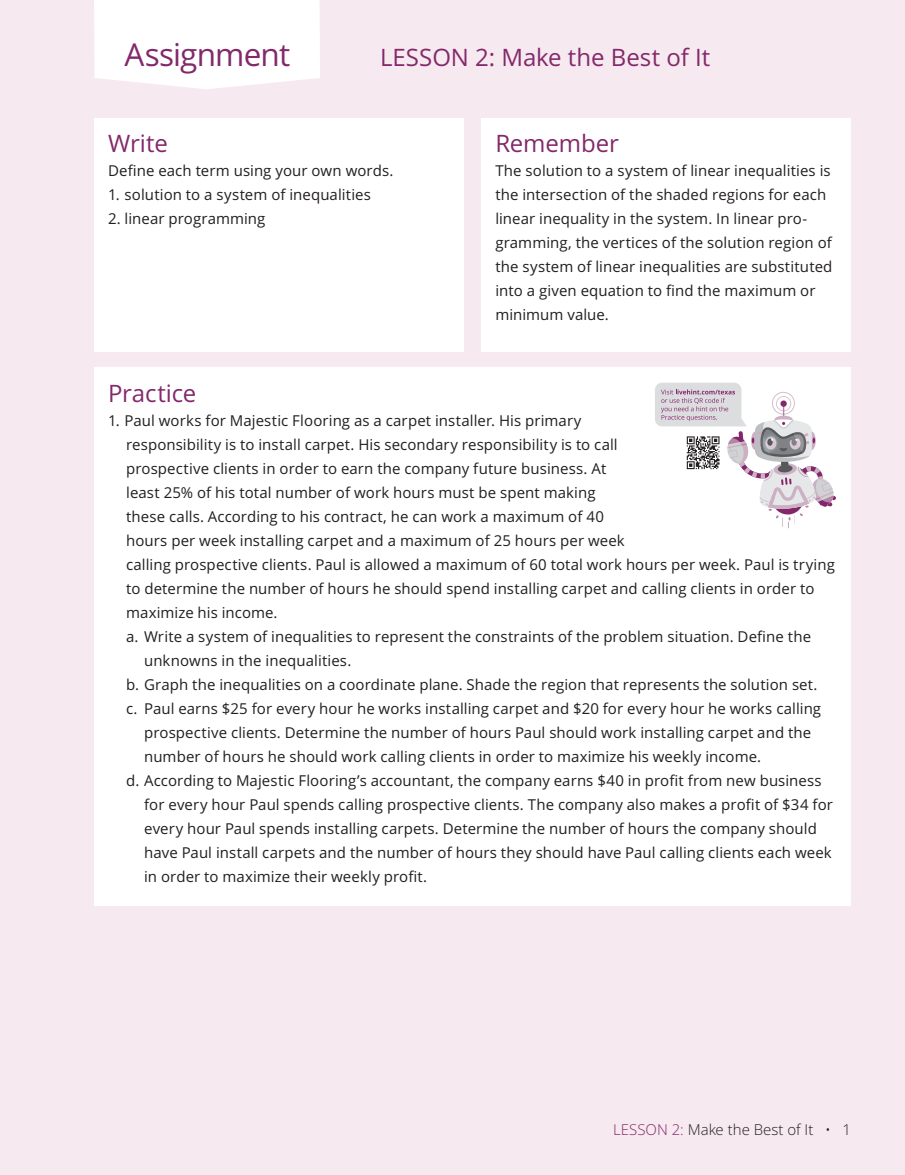
<style>
.page{position:relative;width:905px;height:1175px;background:#fff}
.page>*{position:absolute;margin:0;border:0;box-sizing:border-box;transform-origin:0 0}
.t1{font:31.5px "Open Sans";letter-spacing:-.025em;color:#83296b}
.t2{font:24px "Open Sans";letter-spacing:-.005em;color:#83296b}
.t3{font:15px/24px "Open Sans";letter-spacing:.005em;color:#231f20}
.t4{font:300 15px "Open Sans";color:#231f20}
.s1{color:#83296b}
</style>
<div class="page">
<div style="left:0;top:0;width:904px;height:1174px;background:#f6e9ef"></div>
<div style="left:95px;top:118px;width:369px;height:233px;background:#fff"></div>
<div style="left:482px;top:118px;width:369px;height:233px;background:#fff"></div>
<div style="left:94px;top:0;width:226px;height:89px;background:#fff"></div>
<div style="left:95px;top:368px;width:756px;height:538px;background:#fff"></div>
<svg style="left:655px;top:383px;width:181px;height:145px"></svg>
<h1 class="t1" style="left:124px;top:33px;width:167px">Assignment</h1>
<h2 class="t2" style="left:380px;top:40px;width:332px">LESSON 2: Make the Best of It</h2>
<h2 class="t2" style="left:108px;top:127px;width:61px">Write</h2>
<p class="t3" style="left:108px;top:158px;width:287px">Define each term using your own words.</p>
<p class="t3" style="left:108px;top:182px;width:264px">1. solution to a system of inequalities</p>
<p class="t3" style="left:108px;top:206px;width:159px">2. linear programming</p>
<h2 class="t2" style="left:495px;top:127px;width:125px">Remember</h2>
<p class="t3" style="left:495px;top:158px;width:338px">The solution to a system of linear inequalities is the intersection of the shaded regions for each linear inequality in the system. In linear pro&shy;gramming, the vertices of the solution region of the system of linear inequalities are substituted into a given equation to find the maximum or minimum value.</p>
<h2 class="t2" style="left:108px;top:377px;width:90px">Practice</h2>
<p class="t3" style="left:108px;top:408px;width:475px">1. Paul works for Majestic Flooring as a carpet installer. His primary</p>
<p class="t3" style="left:126px;top:432px;width:493px">responsibility is to install carpet. His secondary responsibility is to call</p>
<p class="t3" style="left:126px;top:456px;width:481px">prospective clients in order to earn the company future business. At</p>
<p class="t3" style="left:126px;top:480px;width:471px">least 25% of his total number of work hours must be spent making</p>
<p class="t3" style="left:126px;top:504px;width:479px">these calls. According to his contract, he can work a maximum of 40</p>
<p class="t3" style="left:126px;top:528px;width:500px">hours per week installing carpet and a maximum of 25 hours per week</p>
<p class="t3" style="left:126px;top:552px;width:710px">calling prospective clients. Paul is allowed a maximum of 60 total work hours per week. Paul is trying</p>
<p class="t3" style="left:126px;top:576px;width:689px">to determine the number of hours he should spend installing carpet and calling clients in order to</p>
<p class="t3" style="left:126px;top:600px;width:153px">maximize his income.</p>
<p class="t3" style="left:126px;top:624px;width:686px">a. Write a system of inequalities to represent the constraints of the problem situation. Define the</p>
<p class="t3" style="left:144px;top:648px;width:209px">unknowns in the inequalities.</p>
<p class="t3" style="left:126px;top:672px;width:692px">b. Graph the inequalities on a coordinate plane. Shade the region that represents the solution set.</p>
<p class="t3" style="left:126px;top:696px;width:696px">c. Paul earns $25 for every hour he works installing carpet and $20 for every hour he works calling</p>
<p class="t3" style="left:144px;top:720px;width:668px">prospective clients. Determine the number of hours Paul should work installing carpet and the</p>
<p class="t3" style="left:144px;top:744px;width:618px">number of hours he should work calling clients in order to maximize his weekly income.</p>
<p class="t3" style="left:126px;top:768px;width:697px">d. According to Majestic Flooring’s accountant, the company earns $40 in profit from new business</p>
<p class="t3" style="left:144px;top:792px;width:690px">for every hour Paul spends calling prospective clients. The company also makes a profit of $34 for</p>
<p class="t3" style="left:144px;top:816px;width:674px">every hour Paul spends installing carpets. Determine the number of hours the company should</p>
<p class="t3" style="left:144px;top:840px;width:689px">have Paul install carpets and the number of hours they should have Paul calling clients each week</p>
<p class="t3" style="left:144px;top:864px;width:284px">in order to maximize their weekly profit.</p>
<p class="t4" style="left:613px;top:1118px;width:239px"><span class="s1">LESSON 2:</span> Make the Best of It • 1</p>
</div>
